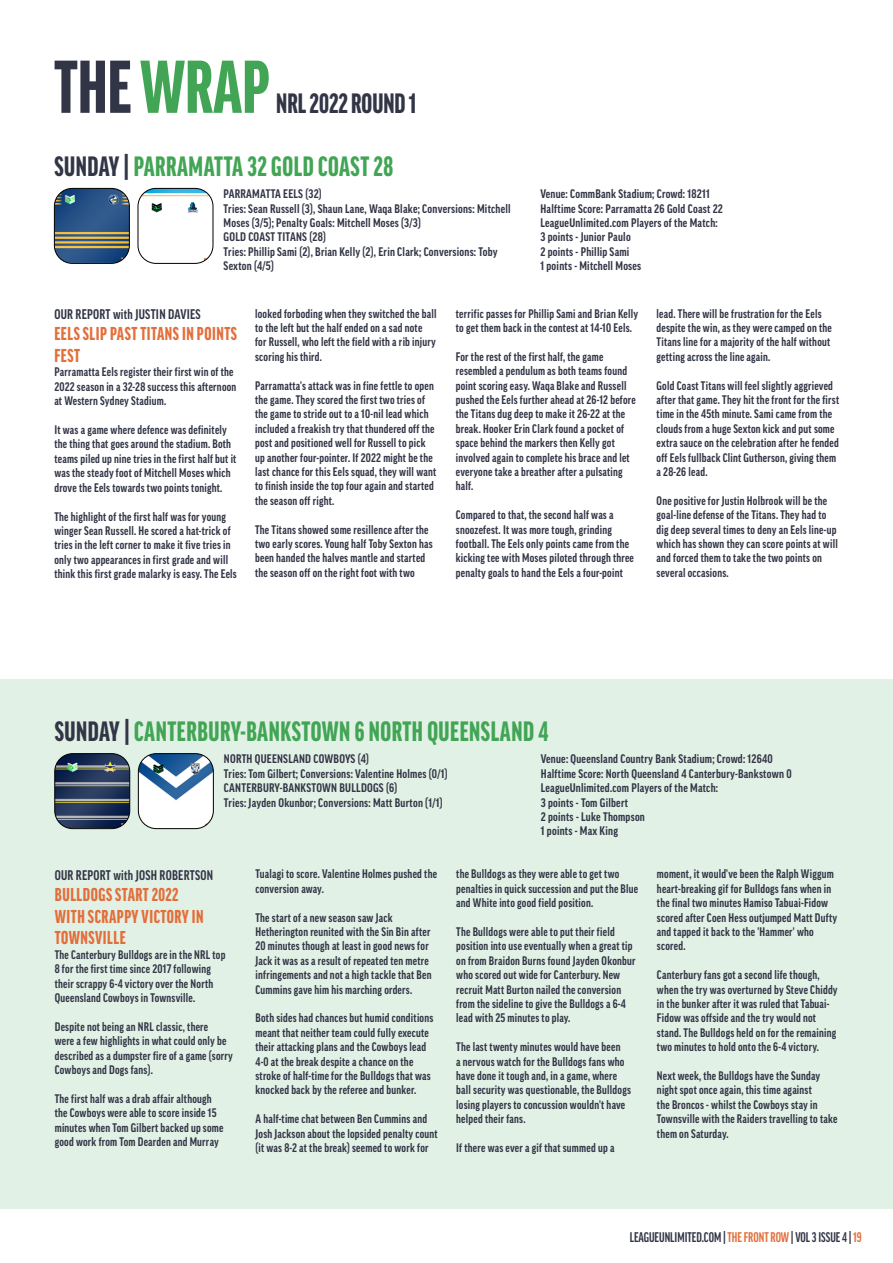
<style>
.page{position:relative;width:893px;height:1263px;background:#fff}
.page>*{position:absolute;margin:0;border:0;box-sizing:border-box;transform-origin:0 0}
.t1{font:900 extra-condensed 72px "Good Pro";color:#42a555}
.t2{font:900 extra-condensed 27px "Good Pro";letter-spacing:.02em;color:#42a555}
.t3{font:900 extra-condensed 27px "Good Pro";color:#323546}
.t4{font:900 extra-condensed 18px/21.6px "Good Pro";letter-spacing:.03em;color:#e36e3a}
.t5{font:700 condensed 13.5px "Good Pro";letter-spacing:.02em;color:#323546;scale:.95 1}
.t6{font:700 extra-condensed 13.5px "Good Pro";color:#323546}
.t7{font:700 condensed 12px/14.4px "Good Pro";letter-spacing:.02em;color:#323546}
.s1{color:#323546}
.s2{color:#e36e3a}
</style>
<div class="page">
<div style="left:0;top:679px;width:893px;height:530px;background:#e2f1e5"></div>
<img style="left:54px;top:188px;width:75px;height:75px">
<div style="left:54px;top:188px;width:76px;height:76px;border:1px solid #000;border-radius:18px"></div>
<img style="left:138px;top:188px;width:75px;height:75px">
<div style="left:138px;top:188px;width:75px;height:76px;border:1px solid #000;border-radius:18px"></div>
<img style="left:56px;top:754px;width:74px;height:74px">
<div style="left:54px;top:753px;width:76px;height:76px;border:1px solid #000;border-radius:18px"></div>
<img style="left:138px;top:754px;width:75px;height:75px">
<div style="left:138px;top:753px;width:76px;height:76px;border:1px solid #000;border-radius:18px"></div>
<p class="t1" style="left:54px;top:47px;width:217px"><span class="s1">THE</span> WRAP</p>
<p class="t3" style="left:276px;top:88px;width:141px">NRL 2022 ROUND 1</p>
<p class="t2" style="left:54px;top:151px;width:340px"><span class="s1">SUNDAY |</span>PARRAMATTA 32 GOLD COAST 28</p>
<p class="t7" style="left:224px;top:187px;width:100px">PARRAMATTA EELS (32)</p>
<p class="t7" style="left:224px;top:201px;width:289px">Tries: Sean Russell (3), Shaun Lane, Waqa Blake; Conversions: Mitchell<br>Moses (3/5); Penalty Goals: Mitchell Moses (3/3)</p>
<p class="t7" style="left:224px;top:230px;width:104px">GOLD COAST TITANS (28)</p>
<p class="t7" style="left:224px;top:244px;width:275px">Tries: Phillip Sami (2), Brian Kelly (2), Erin Clark; Conversions: Toby<br>Sexton (4/5)</p>
<p class="t7" style="left:540px;top:187px;width:171px">Venue: CommBank Stadium; Crowd: 18211</p>
<p class="t7" style="left:540px;top:201px;width:184px">Halftime Score: Parramatta 26 Gold Coast 22</p>
<p class="t7" style="left:540px;top:216px;width:179px">LeagueUnlimited.com Players of the Match:</p>
<p class="t7" style="left:540px;top:230px;width:92px">3 points - Junior Paulo</p>
<p class="t7" style="left:540px;top:244px;width:90px">2 points - Phillip Sami</p>
<p class="t7" style="left:540px;top:259px;width:102px">1 points - Mitchell Moses</p>
<p class="t5" style="left:54px;top:306px;width:156px">OUR REPORT with JUSTIN DAVIES</p>
<p class="t4" style="left:54px;top:323px;width:184px">EELS SLIP PAST TITANS IN POINTS<br>FEST</p>
<p class="t7" style="left:54px;top:365px;width:184px">Parramatta Eels register their first win of the<br>2022 season in a 32-28 success this afternoon at Western Sydney Stadium.</p>
<p class="t7" style="left:54px;top:423px;width:184px">It was a game where defence was definitely the thing that goes around the stadium. Both teams piled up nine tries in the first half but it was the steady foot of Mitchell Moses which drove the Eels towards two points tonight.</p>
<p class="t7" style="left:54px;top:509px;width:184px">The highlight of the first half was for young winger Sean Russell. He scored a hat-trick of tries in the left corner to make it five tries in only two appearances in first grade and will think this first grade malarky is easy. The Eels</p>
<p class="t7" style="left:255px;top:306px;width:183px">looked forboding when they switched the ball to the left but the half ended on a sad note for Russell, who left the field with a rib injury scoring his third.</p>
<p class="t7" style="left:255px;top:378px;width:183px">Parramatta's attack was in fine fettle to open the game. They scored the first two tries of the game to stride out to a 10-nil lead which included a freakish try that thundered off the post and positioned well for Russell to pick up another four-pointer. If 2022 might be the last chance for this Eels squad, they will want to finish inside the top four again and started the season off right.</p>
<p class="t7" style="left:255px;top:522px;width:179px">The Titans showed some resillence after the two early scores. Young half Toby Sexton has been handed the halves mantle and started the season off on the right foot with two</p>
<p class="t7" style="left:456px;top:306px;width:184px">terrific passes for Phillip Sami and Brian Kelly to get them back in the contest at 14-10 Eels.</p>
<p class="t7" style="left:456px;top:349px;width:181px">For the rest of the first half, the game resembled a pendulum as both teams found point scoring easy. Waqa Blake and Russell pushed the Eels further ahead at 26-12 before the Titans dug deep to make it 26-22 at the break. Hooker Erin Clark found a pocket of space behind the markers then Kelly got involved again to complete his brace and let everyone take a breather after a pulsating half.</p>
<p class="t7" style="left:456px;top:508px;width:180px">Compared to that, the second half was a snoozefest. It was more tough, grinding football. The Eels only points came from the kicking tee with Moses piloted through three penalty goals to hand the Eels a four-point</p>
<p class="t7" style="left:657px;top:306px;width:177px">lead. There will be frustration for the Eels despite the win, as they were camped on the Titans line for a majority of the half without getting across the line again.</p>
<p class="t7" style="left:657px;top:378px;width:184px">Gold Coast Titans will feel slightly aggrieved after that game. They hit the front for the first time in the 45th minute. Sami came from the clouds from a huge Sexton kick and put some extra sauce on the celebration after he fended off Eels fullback Clint Gutherson, giving them a 28-26 lead.</p>
<p class="t7" style="left:657px;top:493px;width:183px">One positive for Justin Holbrook will be the goal-line defense of the Titans. They had to dig deep several times to deny an Eels line-up which has shown they can score points at will and forced them to take the two points on several occasions.</p>
<p class="t2" style="left:55px;top:716px;width:495px"><span class="s1">SUNDAY |</span>CANTERBURY-BANKSTOWN 6 NORTH QUEENSLAND 4</p>
<p class="t7" style="left:224px;top:752px;width:146px">NORTH QUEENSLAND COWBOYS (4)</p>
<p class="t7" style="left:224px;top:766px;width:225px">Tries: Tom Gilbert; Conversions: Valentine Holmes (0/1)</p>
<p class="t7" style="left:224px;top:781px;width:175px">CANTERBURY-BANKSTOWN BULLDOGS (6)</p>
<p class="t7" style="left:224px;top:795px;width:220px">Tries: Jayden Okunbor; Conversions: Matt Burton (1/1)</p>
<p class="t7" style="left:541px;top:752px;width:233px">Venue: Queensland Country Bank Stadium; Crowd: 12640</p>
<p class="t7" style="left:541px;top:766px;width:252px">Halftime Score: North Queensland 4 Canterbury-Bankstown 0</p>
<p class="t7" style="left:541px;top:781px;width:179px">LeagueUnlimited.com Players of the Match:</p>
<p class="t7" style="left:541px;top:795px;width:89px">3 points - Tom Gilbert</p>
<p class="t7" style="left:541px;top:809px;width:106px">2 points - Luke Thompson</p>
<p class="t7" style="left:541px;top:824px;width:79px">1 points - Max King</p>
<p class="t5" style="left:55px;top:867px;width:168px">OUR REPORT with JOSH ROBERTSON</p>
<p class="t4" style="left:55px;top:884px;width:150px">BULLDOGS START 2022<br>WITH SCRAPPY VICTORY IN<br>TOWNSVILLE</p>
<p class="t7" style="left:55px;top:947px;width:172px">The Canterbury Bulldogs are in the NRL top 8 for the first time since 2017 following their scrappy 6-4 victory over the North Queensland Cowboys in Townsville.</p>
<p class="t7" style="left:55px;top:1019px;width:180px">Despite not being an NRL classic, there<br>were a few highlights in what could only be described as a dumpster fire of a game (sorry Cowboys and Dogs fans).</p>
<p class="t7" style="left:55px;top:1091px;width:170px">The first half was a drab affair although the Cowboys were able to score inside 15 minutes when Tom Gilbert backed up some good work from Tom Dearden and Murray</p>
<p class="t7" style="left:255px;top:867px;width:183px">Tualagi to score. Valentine Holmes pushed the conversion away.</p>
<p class="t7" style="left:255px;top:910px;width:177px">The start of a new season saw Jack Hetherington reunited with the Sin Bin after 20 minutes though at least in good news for Jack it was as a result of repeated ten metre infringements and not a high tackle that Ben Cummins gave him his marching orders.</p>
<p class="t7" style="left:255px;top:1011px;width:179px">Both sides had chances but humid conditions meant that neither team could fully execute their attacking plans and the Cowboys lead 4-0 at the break despite a chance on the stroke of half-time for the Bulldogs that was knocked back by the referee and bunker.</p>
<p class="t7" style="left:255px;top:1112px;width:184px">A half-time chat between Ben Cummins and<br>Josh Jackson about the lopsided penalty count (it was 8-2 at the break) seemed to work for</p>
<p class="t7" style="left:456px;top:867px;width:184px">the Bulldogs as they were able to get two penalties in quick succession and put the Blue and White into good field position.</p>
<p class="t7" style="left:456px;top:924px;width:181px">The Bulldogs were able to put their field position into use eventually when a great tip on from Braidon Burns found Jayden Okonbur who scored out wide for Canterbury. New recruit Matt Burton nailed the conversion from the sideline to give the Bulldogs a 6-4 lead with 25 minutes to play.</p>
<p class="t7" style="left:456px;top:1040px;width:176px">The last twenty minutes would have been<br>a nervous watch for the Bulldogs fans who have done it tough and, in a game, where ball security was questionable, the Bulldogs losing players to concussion wouldn't have helped their fans.</p>
<p class="t7" style="left:456px;top:1140px;width:160px">If there was ever a gif that summed up a</p>
<p class="t7" style="left:657px;top:867px;width:182px">moment, it would've been the Ralph Wiggum heart-breaking gif for Bulldogs fans when in the final two minutes Hamiso Tabuai-Fidow scored after Coen Hess outjumped Matt Dufty and tapped it back to the 'Hammer' who scored.</p>
<p class="t7" style="left:657px;top:968px;width:182px">Canterbury fans got a second life though, when the try was overturned by Steve Chiddy in the bunker after it was ruled that Tabuai-Fidow was offside and the try would not stand. The Bulldogs held on for the remaining two minutes to hold onto the 6-4 victory.</p>
<p class="t7" style="left:657px;top:1068px;width:182px">Next week, the Bulldogs have the Sunday night spot once again, this time against<br>the Broncos - whilst the Cowboys stay in Townsville with the Raiders travelling to take them on Saturday.</p>
<p class="t6" style="left:630px;top:1229px;width:233px">LEAGUEUNLIMITED.COM | <span class="s2">THE FRONT ROW</span> | VOL 3 ISSUE 4 | <span class="s2">19</span></p>
</div>
